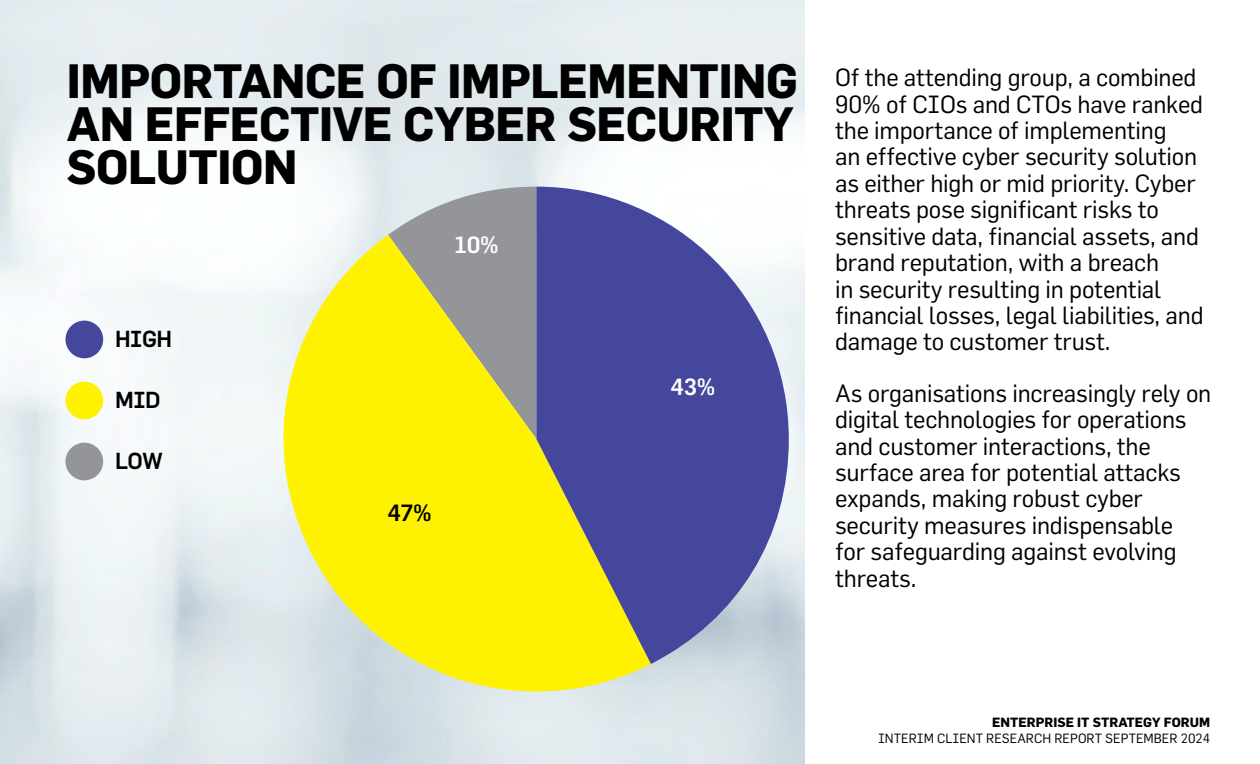
<style>
.page{position:relative;width:1260px;height:764px;background:#fff}
.page>*{position:absolute;margin:0;border:0;box-sizing:border-box;transform-origin:0 0}
.t1{font:700 47.25px/42.9px "Flama";letter-spacing:-.01em;color:#000;text-align:justify}
.t2{font:24.32px/26.4px "Flama";letter-spacing:-.01em;color:#000}
.t3{font:500 23.1px "Flama";color:#fff}
.t4{font:500 23.1px "Flama";color:#000}
.t5{font:500 22.75px "Flama";letter-spacing:-.02em;color:#000}
.t6{font:13.12px "Flama";color:#000}
.t7{font:700 13.12px "Flama";color:#000}
</style>
<div class="page">
<img style="left:0;top:0;width:805px;height:764px">
<svg style="left:388px;top:187px;width:148px;height:48px"></svg>
<svg style="left:284px;top:235px;width:367px;height:456px;fill:#fff200"></svg>
<svg style="left:536px;top:187px;width:253px;height:477px;fill:#45479d"></svg>
<div style="left:65px;top:321px;width:38px;height:37px;background:#45479d;border-radius:50%"></div>
<div style="left:65px;top:382px;width:38px;height:37px;background:#fff200;border-radius:50%"></div>
<div style="left:65px;top:443px;width:38px;height:37px;background:#939598;border-radius:50%"></div>
<h1 class="t1" style="left:67px;top:59px;width:732px">IMPORTANCE OF IMPLEMENTING AN EFFECTIVE CYBER SECURITY SOLUTION</h1>
<p class="t2" style="left:835px;top:64px;width:370px">Of the attending group, a combined 90% of CIOs and CTOs have ranked the importance of implementing<br>an effective cyber security solution as either high or mid priority. Cyber threats pose significant risks to sensitive data, financial assets, and brand reputation, with a breach<br>in security resulting in potential financial losses, legal liabilities, and damage to customer trust.</p>
<p class="t2" style="left:835px;top:379px;width:378px">As organisations increasingly rely on digital technologies for operations and customer interactions, the surface area for potential attacks expands, making robust cyber security measures indispensable<br>for safeguarding against evolving threats.</p>
<p class="t3" style="left:455px;top:230px;width:46px">10%</p>
<p class="t5" style="left:115px;top:325px;width:59px">HIGH</p>
<p class="t3" style="left:671px;top:373px;width:46px">43%</p>
<p class="t5" style="left:115px;top:386px;width:47px">MID</p>
<p class="t5" style="left:115px;top:447px;width:49px">LOW</p>
<p class="t4" style="left:387px;top:499px;width:46px">47%</p>
<p class="t7" style="left:992px;top:715px;width:219px">ENTERPRISE IT STRATEGY FORUM</p>
<p class="t6" style="left:878px;top:730px;width:334px">INTERIM CLIENT RESEARCH REPORT SEPTEMBER 2024</p>
</div>
